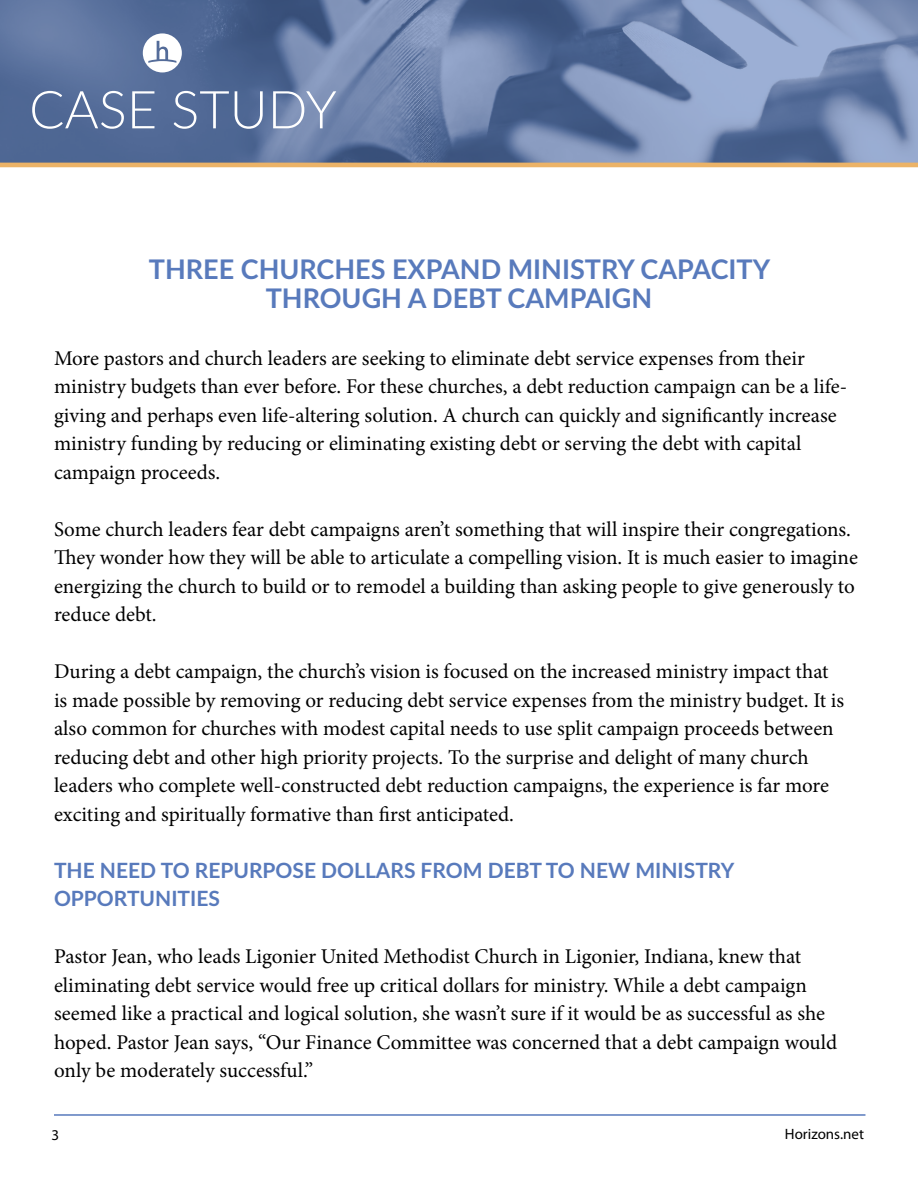
<style>
.page{position:relative;width:918px;height:1188px;background:#fff}
.page>*{position:absolute;margin:0;border:0;box-sizing:border-box;transform-origin:0 0}
.t1{font:300 52.35px "Lato";color:#fff}
.t2{font:700 27px/28.5px "Lato";color:#587abc;text-align:center}
.t3{font:21px/28.5px "Minion Pro";color:#000}
.t4{font:700 21px/28.5px "Lato";color:#587abc}
.t5{font:15px "Myriad Pro";color:#000}
</style>
<div class="page">
<hr style="left:54px;top:1114px;width:811px;height:2px;background:#587abc">
<svg style="left:0;top:0;width:918px;height:163px;background:#687ea7"></svg>
<hr style="left:0;top:163px;width:918px;height:4px;background:#ecb367">
<svg style="left:143px;top:33px;width:39px;height:39px"></svg>
<h1 class="t1" style="left:29px;top:73px;width:309px">CASE STUDY</h1>
<p class="t2" style="left:149px;top:254px;width:623px">THREE CHURCHES EXPAND MINISTRY CAPACITY<br>THROUGH A DEBT CAMPAIGN</p>
<p class="t3" style="left:54px;top:344px;width:795px">More pastors and church leaders are seeking to eliminate debt service expenses from their ministry budgets than ever before. For these churches, a debt reduction campaign can be a life&shy;giving and perhaps even life-altering solution. A church can quickly and significantly increase ministry funding by reducing or eliminating existing debt or serving the debt with capital campaign proceeds.</p>
<p class="t3" style="left:54px;top:515px;width:805px">Some church leaders fear debt campaigns aren’t something that will inspire their congregations.<br>They wonder how they will be able to articulate a compelling vision. It is much easier to imagine energizing the church to build or to remodel a building than asking people to give generously to reduce debt.</p>
<p class="t3" style="left:54px;top:657px;width:792px">During a debt campaign, the church’s vision is focused on the increased ministry impact that is made possible by removing or reducing debt service expenses from the ministry budget. It is also common for churches with modest capital needs to use split campaign proceeds between reducing debt and other high priority projects. To the surprise and delight of many church leaders who complete well-constructed debt reduction campaigns, the experience is far more exciting and spiritually formative than first anticipated.</p>
<p class="t4" style="left:54px;top:855px;width:682px">THE NEED TO REPURPOSE DOLLARS FROM DEBT TO NEW MINISTRY<br>OPPORTUNITIES</p>
<p class="t3" style="left:54px;top:942px;width:785px">Pastor Jean, who leads Ligonier United Methodist Church in Ligonier, Indiana, knew that eliminating debt service would free up critical dollars for ministry. While a debt campaign seemed like a practical and logical solution, she wasn’t sure if it would be as successful as she hoped. Pastor Jean says, “Our Finance Committee was concerned that a debt campaign would only be moderately successful.”</p>
<p class="t5" style="left:52px;top:1126px;width:9px">3</p>
<p class="t5" style="left:785px;top:1125px;width:81px">Horizons.net</p>
</div>
